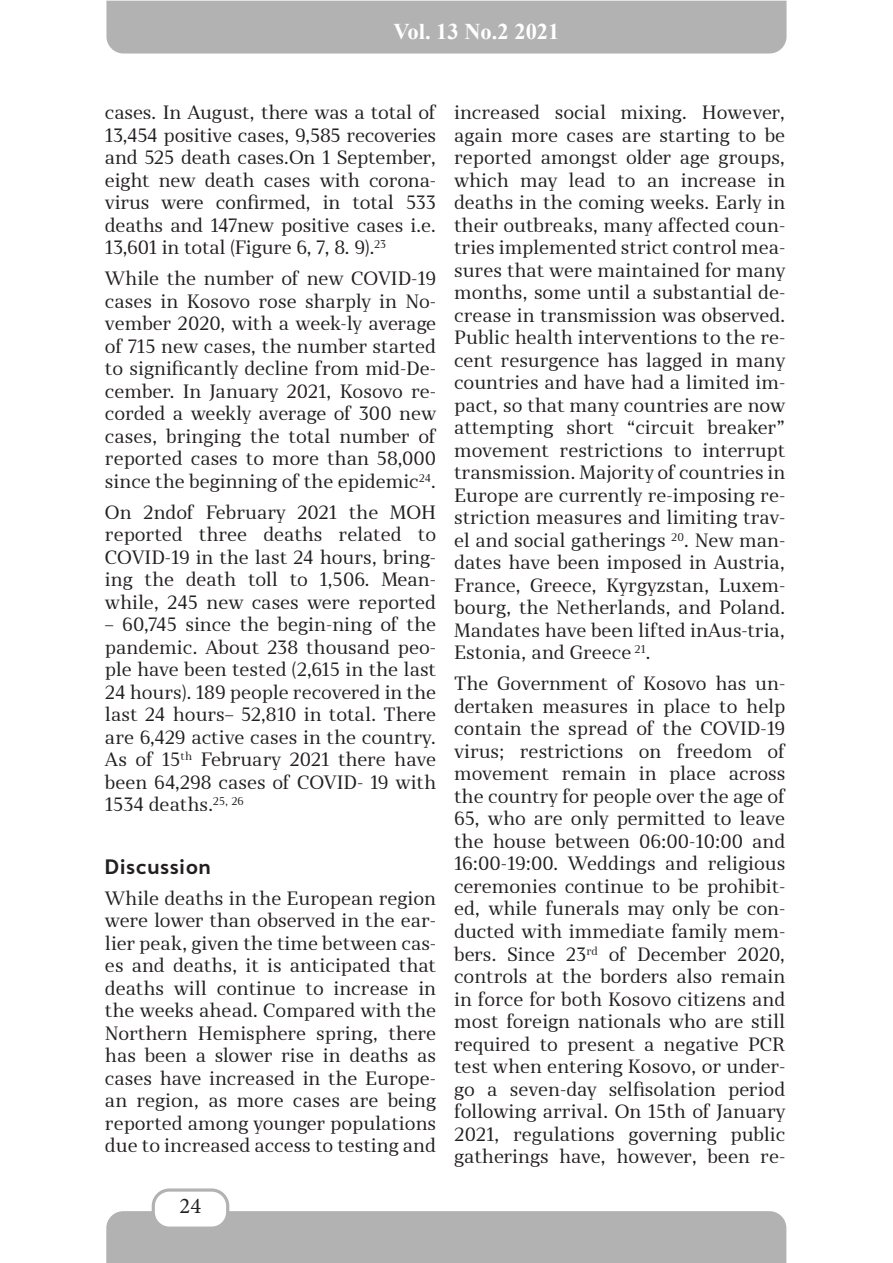
<style>
.page{position:relative;width:893px;height:1263px;background:#fff}
.page>*{position:absolute;margin:0;border:0;box-sizing:border-box;transform-origin:0 0}
.t1{font:700 22.5px "Times New Roman";color:#fff}
.t2{font:22.5px "Minion Pro";color:#231f20}
.t3{font:700 19.5px "Skola Sans";letter-spacing:.02em;color:#231f20}
.t4{font:18px/22.5px "Skola Serif";color:#231f20;text-align:justify}
</style>
<div class="page">
<div style="left:106px;top:1px;width:680px;height:53px;background:#b2b2b2"></div>
<div style="left:106px;top:1211px;width:680px;height:52px;background:#b2b2b2"></div>
<div style="left:153px;top:1190px;width:75px;height:38px;background:#fff;border-radius:16px"></div>
<div style="left:152px;top:1188px;width:77px;height:42px;border:3px solid #b2b2b2;border-radius:16px"></div>
<p class="t1" style="left:393px;top:15px;width:168px">Vol. 13 No.2 2021</p>
<p class="t4" style="left:105px;top:101px;width:333px">cases. In August, there was a total of 13,454 positive cases, 9,585 recoveries and 525 death cases.On 1 September, eight new death cases with corona&shy;virus were confirmed, in total 533 deaths and 147new positive cases i.e.<br>13,601 in total (Figure 6, 7, 8. 9).<sup>23</sup></p>
<p class="t4" style="left:105px;top:267px;width:333px">While the number of new COVID-19 cases in Kosovo rose sharply in No&shy;vember 2020, with a week-ly average of 715 new cases, the number started to significantly decline from mid-De&shy;cember. In January 2021, Kosovo re&shy;corded a weekly average of 300 new cases, bringing the total number of reported cases to more than 58,000 since the beginning of the epidemic<sup>24</sup>.</p>
<p class="t4" style="left:105px;top:501px;width:333px">On 2ndof February 2021 the MOH reported three deaths related to COVID-19 in the last 24 hours, bring&shy;ing the death toll to 1,506. Mean&shy;while, 245 new cases were reported</p>
<p class="t4" style="left:105px;top:613px;width:333px">– 60,745 since the begin-ning of the pandemic. About 238 thousand peo&shy;ple have been tested (2,615 in the last 24 hours). 189 people recovered in the last 24 hours– 52,810 in total. There are 6,429 active cases in the country.<br>As of 15<sup>th</sup> February 2021 there have been 64,298 cases of COVID- 19 with 1534 deaths.<sup>25,</sup> <sup>26</sup></p>
<p class="t3" style="left:105px;top:854px;width:108px">Discussion</p>
<p class="t4" style="left:105px;top:886px;width:333px">While deaths in the European region were lower than observed in the ear&shy;lier peak, given the time between cas&shy;es and deaths, it is anticipated that deaths will continue to increase in the weeks ahead. Compared with the Northern Hemisphere spring, there has been a slower rise in deaths as cases have increased in the Europe&shy;an region, as more cases are being reported among younger populations due to increased access to testing and</p>
<p class="t2" style="left:180px;top:1190px;width:23px">24</p>
<p class="t4" style="left:454px;top:101px;width:333px">increased social mixing. However, again more cases are starting to be reported amongst older age groups, which may lead to an increase in deaths in the coming weeks. Early in their outbreaks, many affected coun&shy;tries implemented strict control mea&shy;sures that were maintained for many months, some until a substantial de&shy;crease in transmission was observed.<br>Public health interventions to the re&shy;cent resurgence has lagged in many countries and have had a limited im&shy;pact, so that many countries are now attempting short “circuit breaker” movement restrictions to interrupt transmission. Majority of countries in Europe are currently re-imposing re&shy;striction measures and limiting trav&shy;el and social gatherings <sup>20</sup>. New man&shy;dates have been imposed in Austria, France, Greece, Kyrgyzstan, Luxem&shy;bourg, the Netherlands, and Poland.<br>Mandates have been lifted inAus-tria, Estonia, and Greece <sup>21</sup>.</p>
<p class="t4" style="left:454px;top:672px;width:333px">The Government of Kosovo has un&shy;dertaken measures in place to help contain the spread of the COVID-19 virus; restrictions on freedom of movement remain in place across the country for people over the age of 65, who are only permitted to leave the house between 06:00-10:00 and 16:00-19:00. Weddings and religious ceremonies continue to be prohibit&shy;ed, while funerals may only be con&shy;ducted with immediate family mem&shy;bers. Since 23<sup>rd</sup> of December 2020, controls at the borders also remain in force for both Kosovo citizens and most foreign nationals who are still required to present a negative PCR test when entering Kosovo, or under&shy;go a seven-day selfisolation period following arrival. On 15th of January 2021, regulations governing public gatherings have, however, been re-</p>
</div>
